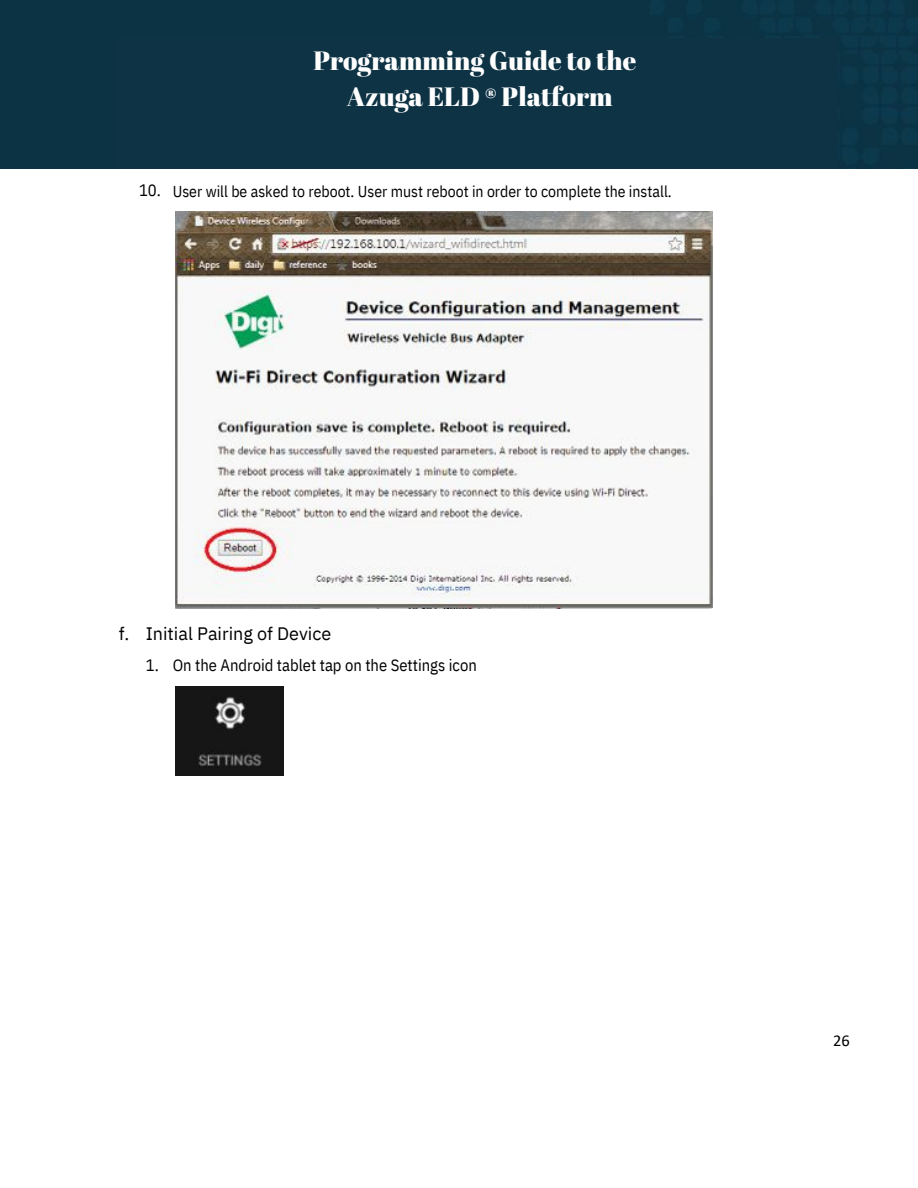
<style>
.page{position:relative;width:918px;height:1188px;background:#fff}
.page>*{position:absolute;margin:0;border:0;box-sizing:border-box;transform-origin:0 0}
.t1{font:26.4px/36.3px "Abril Fatface";color:#fefefe;text-align:center}
.t2{font:18px "IBM Plex Sans";color:#000}
.t3{font:16.5px "IBM Plex Sans Cond";color:#000}
.t4{font:16.5px "Calibri";color:#000}
.t5{font:15.75px "IBM Plex Sans Cond";color:#000}
</style>
<div class="page">
<img style="left:176px;top:212px;width:536px;height:397px">
<img style="left:176px;top:686px;width:108px;height:89px">
<div style="left:0;top:0;width:918px;height:36px;background:#0c3344"></div>
<div style="left:18px;top:18px;width:900px;height:18px;background:#0c3344"></div>
<div style="left:0;top:36px;width:918px;height:18px;background:#0c3344"></div>
<div style="left:0;top:54px;width:918px;height:115px;background:#0c3344"></div>
<div style="left:117px;top:38px;width:721px;height:131px;background:#0d3344"></div>
<h2 class="t1" style="left:313px;top:41px;width:324px">Programming Guide to the<br>Azuga ELD ® Platform</h2>
<p class="t3" style="left:139px;top:179px;width:23px">10.</p>
<h2 class="t5" style="left:173px;top:181px;width:501px">User will be asked to reboot. User must reboot in order to complete the install.</h2>
<h2 class="t2" style="left:119px;top:622px;width:12px">f.</h2>
<p class="t2" style="left:146px;top:622px;width:187px">Initial Pairing of Device</p>
<h1 class="t3" style="left:146px;top:654px;width:14px">1.</h1>
<p class="t3" style="left:173px;top:654px;width:306px">On the Android tablet tap on the Settings icon</p>
<p class="t4" style="left:833px;top:1033px;width:18px">26</p>
</div>
